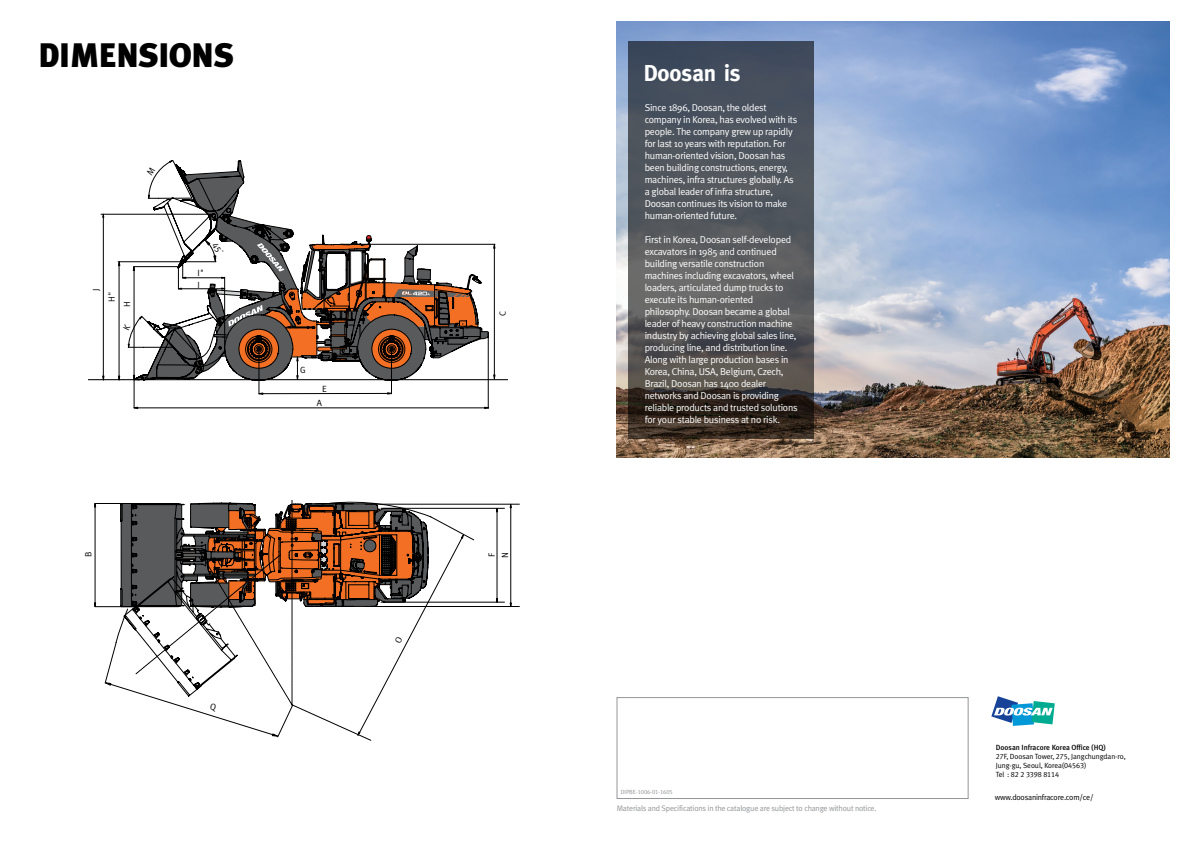
<style>
.page{position:relative;width:1191px;height:842px;background:#fff}
.page>*{position:absolute;margin:0;border:0;box-sizing:border-box;transform-origin:0 0}
.t1{font:900 34px "Meta Plus Lining";color:#000}
.t2{font:700 23.2px "Meta";color:#fff}
.t3{font:10px/12px "Meta Plus Normal";letter-spacing:-.025em;color:#fff}
.t4{font:9px/13.3px "Meta Plus Normal";color:#000}
.t5{font:8px "Meta Plus Normal";letter-spacing:-.025em;color:#939598}
.t6{font:8px "Meta Plus Normal";letter-spacing:-.025em;color:#000}
.t7{font:7.5px/9px "Meta Plus Lining Normal";letter-spacing:-.01em;color:#000}
.t8{font:500 7.5px "Meta Plus";letter-spacing:-.01em;color:#000}
.t9{font:6px "Meta Plus Lining Normal";letter-spacing:-.01em;color:#939598}
</style>
<div class="page">
<img style="left:617px;top:22px;width:552px;height:436px">
<svg style="left:628px;top:41px;width:186px;height:398px;background:#4d4f54"></svg>
<svg style="left:991px;top:696px;width:63px;height:30px"></svg>
<div style="left:617px;top:697px;width:351px;height:102px;border:1px solid #939598"></div>
<hr style="left:95px;top:504px;width:1px;height:102px;background:#000">
<hr style="left:95px;top:606px;width:84px;height:1px;background:#000">
<hr style="left:95px;top:503px;width:84px;height:1px;background:#000">
<hr style="left:89px;top:379px;width:418px;height:1px;background:#000">
<hr style="left:101px;top:214px;width:112px;height:1px;background:#000">
<svg style="left:102px;top:160px;width:418px;height:581px"></svg>
<h1 class="t1" style="left:38px;top:35px;width:21px">DIMENSIONS</h1>
<p class="t4" style="left:89px;top:291px;width:4px;rotate:-90deg">J</p>
<p class="t4" style="left:104px;top:307px;width:17px;line-height:15.4px;text-indent:5px;rotate:-90deg">H"<br>H</p>
<p class="t4" style="left:197px;top:266px;width:9px;line-height:12.1px">I"<br>I</p>
<p class="t4" style="left:300px;top:363px;width:7px">G</p>
<p class="t4" style="left:322px;top:382px;width:6px">E</p>
<p class="t4" style="left:317px;top:397px;width:7px">A</p>
<p class="t4" style="left:496px;top:316px;width:6px;rotate:-90deg">C</p>
<p class="t4" style="left:81px;top:557px;width:7px;rotate:-90deg">B</p>
<p class="t4" style="left:485px;top:558px;width:7px;rotate:-90deg">F<br>N</p>
<h2 class="t2" style="left:643px;top:59px;width:98px">Doosan is</h2>
<p class="t3" style="left:644px;top:101px;width:154px">Since 1896, Doosan, the oldest company in Korea, has evolved with its people. The company grew up rapidly for last 10 years with reputation. For human-oriented vision, Doosan has been building constructions, energy, machines, infra structures globally. As a global leader of infra structure, Doosan continues its vision to make human-oriented future.</p>
<p class="t3" style="left:644px;top:233px;width:154px">First in Korea, Doosan self-developed excavators in 1985 and continued building versatile construction machines including excavators, wheel loaders, articulated dump trucks to execute its human-oriented philosophy. Doosan became a global leader of heavy construction machine industry by achieving global sales line, producing line, and distribution line.<br>Along with large production bases in Korea, China, USA, Belgium, Czech, Brazil, Doosan has 1400 dealer networks and Doosan is providing reliable products and trusted solutions for your stable business at no risk.</p>
<p class="t9" style="left:620px;top:789px;width:54px">DIPB E-1006-01-1605</p>
<p class="t5" style="left:617px;top:804px;width:261px">Materials and Specifications in the catalogue are subject to change without notice.</p>
<p class="t8" style="left:996px;top:742px;width:112px">Doosan Infracore Korea Office (HQ)</p>
<p class="t7" style="left:996px;top:751px;width:131px">27F, Doosan Tower, 275, Jangchungdan-ro,<br>Jung-gu, Seoul, Korea(04563)<br>Tel : 82 2 3398 8114</p>
<p class="t6" style="left:994px;top:793px;width:100px">www.doosaninfracore.com/ce/</p>
</div>
